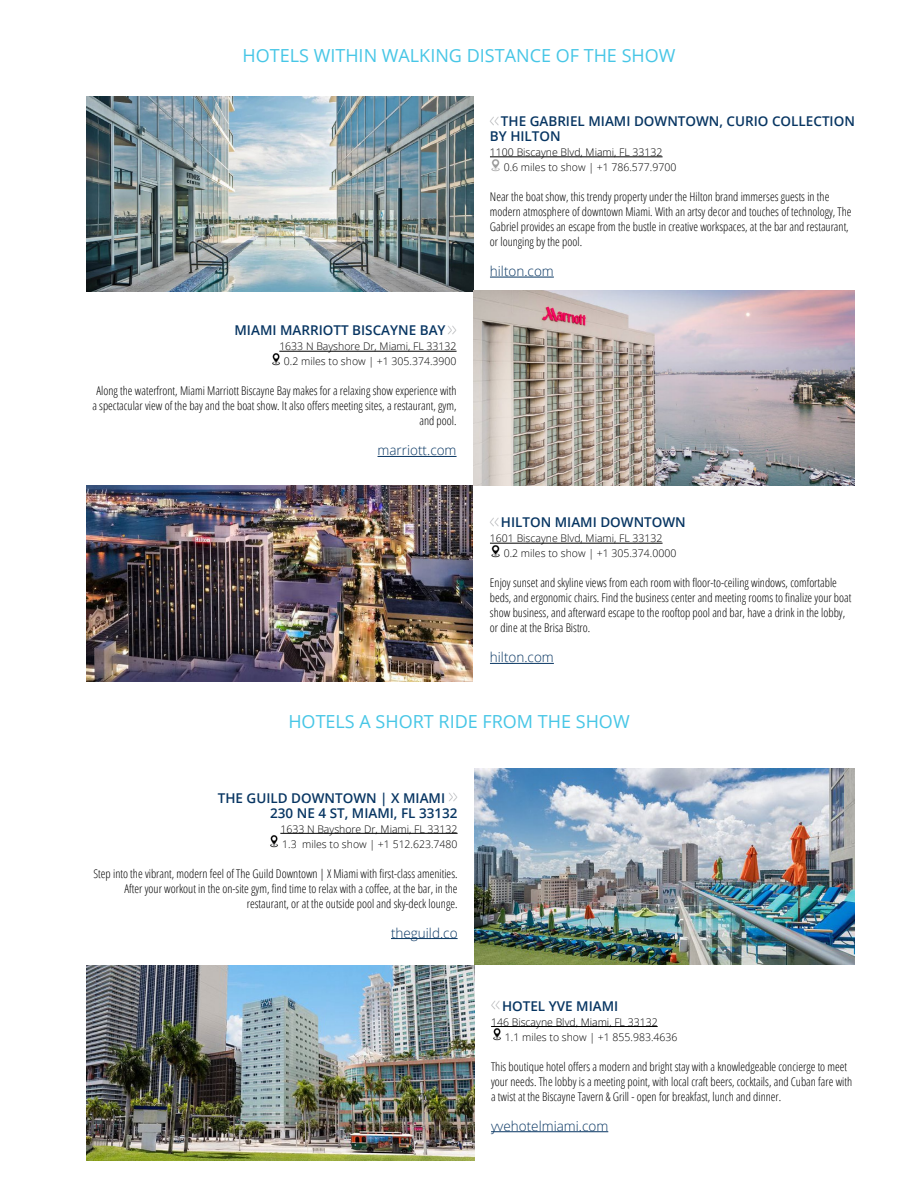
<style>
.page{position:relative;width:918px;height:1188px;background:#fff}
.page>*{position:absolute;margin:0;border:0;box-sizing:border-box;transform-origin:0 0}
.t1{font:18px "Open Sans";color:#47c6e6}
.t2{font:600 13.5px/15px "Open Sans";color:#073562}
.t3{font:300 13.5px "Open Sans";color:#073562}
.t4{font:300 condensed 12px/15px "Open Sans";color:#000}
.t5{font:300 10.5px/15px "Open Sans";color:#000}
.s1{font-weight:300;font-size:19.5px;color:#a7a9ac}
</style>
<div class="page">
<img style="left:86px;top:96px;width:387px;height:196px">
<img style="left:474px;top:290px;width:381px;height:196px">
<img style="left:86px;top:485px;width:387px;height:196px">
<hr style="left:490px;top:157px;width:173px;height:1px;background:#000">
<hr style="left:490px;top:277px;width:64px;height:1px;background:#073562">
<svg style="left:491px;top:159px;width:9px;height:12px"></svg>
<hr style="left:279px;top:351px;width:178px;height:1px;background:#000">
<hr style="left:378px;top:456px;width:79px;height:1px;background:#073562">
<svg style="left:272px;top:353px;width:8px;height:12px"></svg>
<hr style="left:490px;top:543px;width:173px;height:1px;background:#000">
<hr style="left:490px;top:663px;width:64px;height:1px;background:#073562">
<svg style="left:491px;top:545px;width:9px;height:12px"></svg>
<img style="left:474px;top:769px;width:381px;height:195px">
<img style="left:86px;top:966px;width:388px;height:195px">
<hr style="left:280px;top:833px;width:178px;height:1px;background:#000">
<hr style="left:391px;top:938px;width:67px;height:1px;background:#073562">
<svg style="left:270px;top:835px;width:8px;height:13px"></svg>
<hr style="left:491px;top:1026px;width:167px;height:1px;background:#000">
<hr style="left:491px;top:1131px;width:117px;height:1px;background:#073562">
<svg style="left:493px;top:1028px;width:8px;height:13px"></svg>
<h1 class="t1" style="left:243px;top:43px;width:434px">HOTELS WITHIN WALKING DISTANCE OF THE SHOW</h1>
<p class="t2" style="left:235px;top:323px;width:224px">MIAMI MARRIOTT BISCAYNE BAY <span class="s1">&gt;&gt;</span></p>
<p class="t5" style="left:279px;top:339px;width:179px;text-align:center">1633 N Bayshore Dr, Miami, FL 33132<br>0.2 miles to show | +1 305.374.3900</p>
<p class="t4" style="left:92px;top:383px;width:366px;text-align:right">Along the waterfront, Miami Marriott Biscayne Bay makes for a relaxing show experience with a spectacular view of the bay and the boat show. It also offers meeting sites, a restaurant, gym, and pool.</p>
<p class="t3" style="left:378px;top:441px;width:81px">marriott.com</p>
<p class="t2" style="left:490px;top:113px;width:366px"><span class="s1">&lt;&lt;</span> THE GABRIEL MIAMI DOWNTOWN, CURIO COLLECTION<br>BY HILTON</p>
<p class="t5" style="left:504px;top:144px;width:174px;text-indent:-14px">1100 Biscayne Blvd, Miami, FL 33132<br>0.6 miles to show | +1 786.577.9700</p>
<p class="t4" style="left:490px;top:189px;width:363px">Near the boat show, this trendy property under the Hilton brand immerses guests in the modern atmosphere of downtown Miami. With an artsy decor and touches of technology, The Gabriel provides an escape from the bustle in creative workspaces, at the bar and restaurant, or lounging by the pool.</p>
<p class="t3" style="left:490px;top:262px;width:65px">hilton.com</p>
<p class="t2" style="left:490px;top:515px;width:197px"><span class="s1">&lt;&lt;</span> HILTON MIAMI DOWNTOWN</p>
<p class="t5" style="left:504px;top:531px;width:174px;text-indent:-14px">1601 Biscayne Blvd, Miami, FL 33132<br>0.2 miles to show | +1 305.374.0000</p>
<p class="t4" style="left:490px;top:575px;width:363px">Enjoy sunset and skyline views from each room with floor-to-ceiling windows, comfortable beds, and ergonomic chairs. Find the business center and meeting rooms to finalize your boat show business, and afterward escape to the rooftop pool and bar, have a drink in the lobby, or dine at the Brisa Bistro.</p>
<p class="t3" style="left:490px;top:648px;width:65px">hilton.com</p>
<h1 class="t1" style="left:288px;top:709px;width:343px">HOTELS A SHORT RIDE FROM THE SHOW</h1>
<p class="t2" style="left:218px;top:790px;width:241px;text-align:right">THE GUILD DOWNTOWN | X MIAMI <span class="s1">&gt;&gt;<br></span>230 NE 4 ST, MIAMI, FL 33132</p>
<p class="t5" style="left:280px;top:821px;width:179px">1633 N Bayshore Dr, Miami, FL 33132<br>1.3 miles to show | +1 512.623.7480</p>
<p class="t4" style="left:94px;top:865px;width:366px;text-align:right">Step into the vibrant, modern feel of The Guild Downtown | X Miami with first-class amenities.<br>After your workout in the on-site gym, find time to relax with a coffee, at the bar, in the restaurant, or at the outside pool and sky-deck lounge.</p>
<p class="t3" style="left:391px;top:923px;width:68px">theguild.co</p>
<p class="t2" style="left:491px;top:998px;width:129px"><span class="s1">&lt;&lt;</span> HOTEL YVE MIAMI</p>
<p class="t5" style="left:505px;top:1014px;width:174px;text-indent:-14px">146 Biscayne Blvd, Miami, FL 33132<br>1.1 miles to show | +1 855.983.4636</p>
<p class="t4" style="left:491px;top:1058px;width:363px">This boutique hotel offers a modern and bright stay with a knowledgeable concierge to meet your needs. The lobby is a meeting point, with local craft beers, cocktails, and Cuban fare with a twist at the Biscayne Tavern &amp; Grill - open for breakfast, lunch and dinner.</p>
<p class="t3" style="left:491px;top:1117px;width:119px">yvehotelmiami.com</p>
</div>
